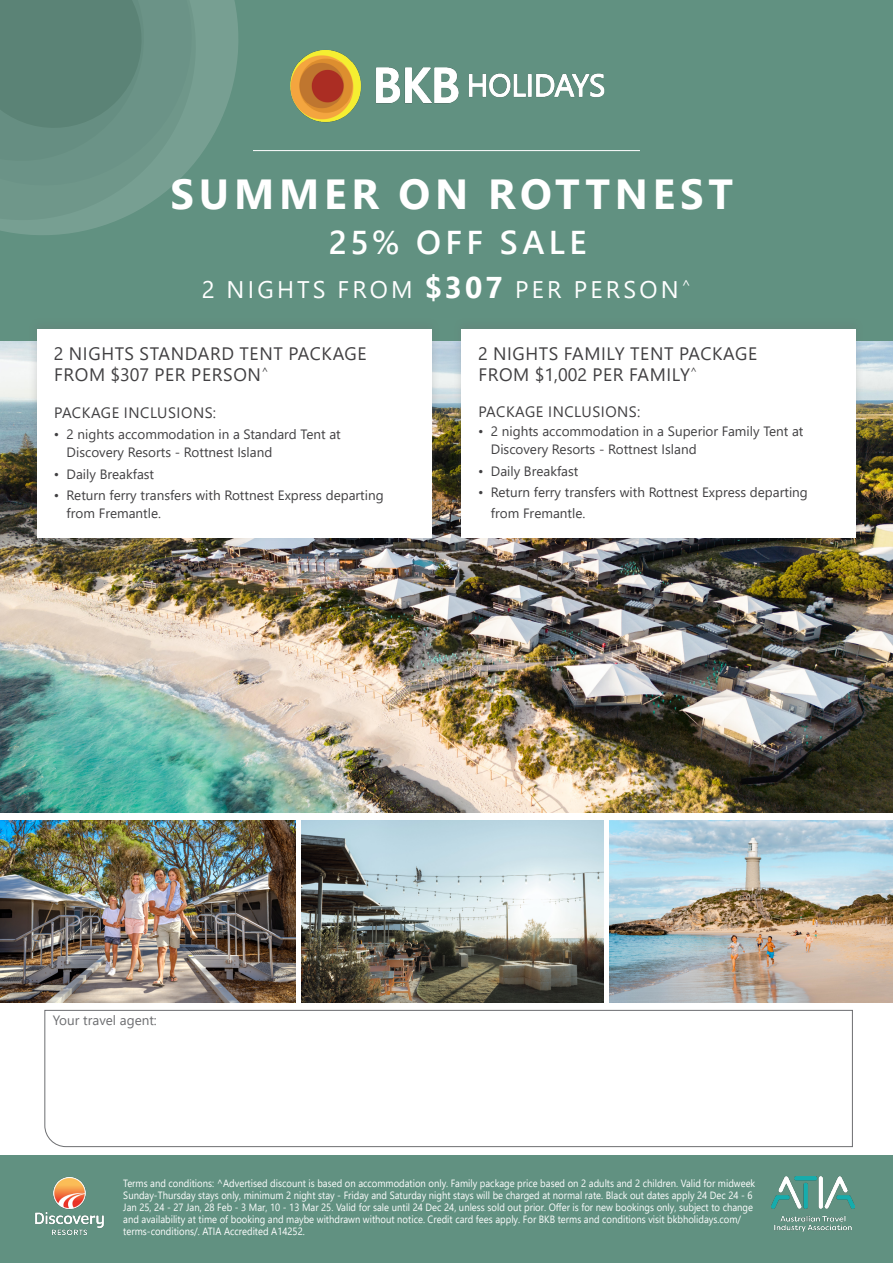
<style>
.page{position:relative;width:893px;height:1263px;background:#fff}
.page>*{position:absolute;margin:0;border:0;box-sizing:border-box;transform-origin:0 0}
.t1{font:700 42px "Segoe UI";letter-spacing:.115em;color:#fff}
.t2{font:600 33px "Segoe UI";letter-spacing:.135em;color:#fff}
.t3{font:24px "Segoe UI";letter-spacing:.135em;color:#fff}
.t4{font:18px/21.6px "Segoe UI";letter-spacing:.035em;color:#414042}
.t5{font:15px "Segoe UI";letter-spacing:.035em;color:#414042}
.t6{font:13.5px/18px "Segoe UI";color:#414042}
.t7{font:13.5px "Segoe UI";color:#6d6e71}
.t8{font:10.5px/12px "Segoe UI";color:#fff;scale:.9 1}
.s1{font-weight:700;font-size:30px}
</style>
<div class="page">
<img style="left:0;top:340px;width:893px;height:473px">
<div style="left:0;top:0;width:893px;height:340px;background:#619181"></div>
<div style="left:0;top:1155px;width:893px;height:108px;background:#619181"></div>
<img style="left:772px;top:1177px;width:83px;height:55px">
<hr style="left:253px;top:150px;width:387px;height:1px;background:#fff">
<img style="left:290px;top:50px;width:315px;height:73px">
<svg style="left:220px;top:0;width:46px;height:152px"></svg>
<svg style="left:0;top:0;width:220px;height:235px;fill:#6f978a"></svg>
<svg style="left:0;top:0;width:213px;height:206px"></svg>
<img style="left:0;top:820px;width:295px;height:182px">
<img style="left:302px;top:820px;width:302px;height:182px">
<img style="left:610px;top:820px;width:283px;height:182px">
<img style="left:35px;top:1177px;width:69px;height:59px">
<svg style="left:44px;top:1010px;width:809px;height:137px"></svg>
<div style="left:28px;top:317px;width:412px;height:224px;background:#6d6e71;opacity:.25"></div>
<div style="left:37px;top:330px;width:395px;height:208px;background:#fff"></div>
<div style="left:453px;top:317px;width:411px;height:224px;background:#6d6e71;opacity:.25"></div>
<div style="left:461px;top:330px;width:395px;height:208px;background:#fff"></div>
<h1 class="t1" style="left:171px;top:154px;width:564px">SUMMER ON ROTTNEST</h1>
<h2 class="t2" style="left:329px;top:211px;width:259px">25% OFF SALE</h2>
<h3 class="t3" style="left:202px;top:267px;width:491px">2 NIGHTS FROM <span class="s1">$307</span> PER PERSON<sup>^</sup></h3>
<h3 class="t4" style="left:54px;top:341px;width:314px">2 NIGHTS STANDARD TENT PACKAGE<br>FROM $307 PER PERSON<sup>^</sup></h3>
<h3 class="t5" style="left:54px;top:399px;width:164px">PACKAGE INCLUSIONS:</h3>
<p class="t6" style="left:67px;top:424px;width:276px;text-indent:-13px">• 2 nights accommodation in a Standard Tent at<br>Discovery Resorts - Rottnest Island</p>
<p class="t6" style="left:54px;top:463px;width:102px">• Daily Breakfast</p>
<p class="t6" style="left:67px;top:484px;width:319px;text-indent:-13px">• Return ferry transfers with Rottnest Express departing from Fremantle.</p>
<h3 class="t4" style="left:478px;top:341px;width:281px">2 NIGHTS FAMILY TENT PACKAGE<br>FROM $1,002 PER FAMILY<sup>^</sup></h3>
<h3 class="t5" style="left:478px;top:397px;width:164px">PACKAGE INCLUSIONS:</h3>
<p class="t6" style="left:491px;top:421px;width:314px;text-indent:-13px">• 2 nights accommodation in a Superior Family Tent at<br>Discovery Resorts - Rottnest Island</p>
<p class="t6" style="left:478px;top:460px;width:102px">• Daily Breakfast</p>
<p class="t6" style="left:491px;top:480px;width:318px;line-height:21px;text-indent:-13px">• Return ferry transfers with Rottnest Express departing from Fremantle.</p>
<p class="t7" style="left:53px;top:1007px;width:105px">Your travel agent:</p>
<p class="t8" style="left:123px;top:1176px;width:704px">Terms and conditions: ^Advertised discount is based on accommodation only. Family package price based on 2 adults and 2 children. Valid for midweek Sunday-Thursday stays only, minimum 2 night stay - Friday and Saturday night stays will be charged at normal rate. Black out dates apply 24 Dec 24 - 6<br>Jan 25, 24 - 27 Jan, 28 Feb - 3 Mar, 10 - 13 Mar 25. Valid for sale until 24 Dec 24, unless sold out prior. Offer is for new bookings only, subject to change and availability at time of booking and maybe withdrawn without notice. Credit card fees apply. For BKB terms and conditions visit bkbholidays.com/ terms-conditions/. ATIA Accredited A14252.</p>
</div>
